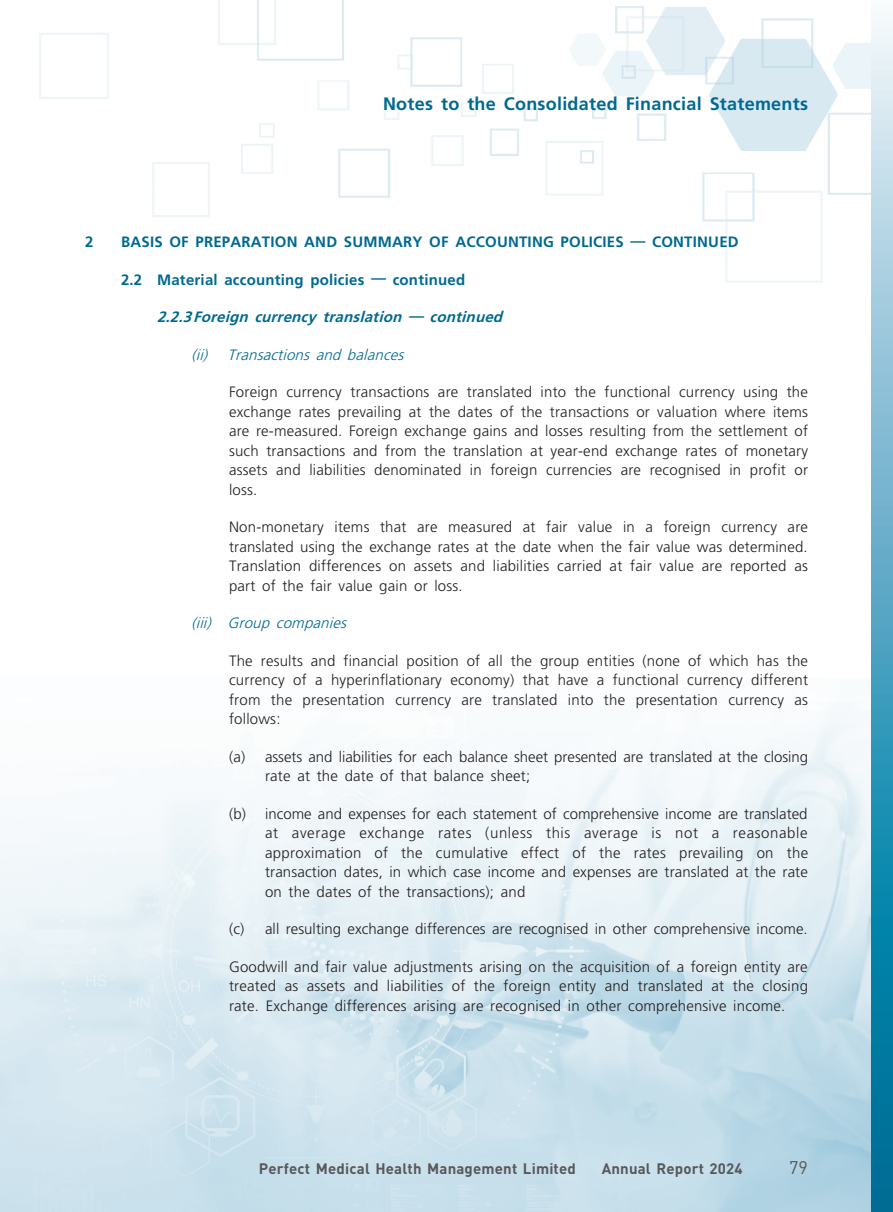
<style>
.page{position:relative;width:893px;height:1212px;background:#fff}
.page>*{position:absolute;margin:0;border:0;box-sizing:border-box;transform-origin:0 0}
.t1{font:700 18px "Frutiger LT Std";letter-spacing:.015em;color:#006991}
.t2{font:18px "DIN";color:#57585a}
._01_Body_Text{font:300 15px/19.5px "Frutiger LT Std";letter-spacing:.015em;color:#231f20;text-align:justify}
._01_Body_Text-2{font:300 15px/19.5px "Frutiger LT Std";letter-spacing:-.005em;color:#231f20}
._03_H1{font:700 15px "Frutiger LT Std";letter-spacing:.015em;color:#006991}
.t3{font:700 15px "DIN Pro";letter-spacing:.01em;color:#57585a}
._06_______H4{font:italic 300 15px "Frutiger LT Std";color:#006991}
._05_____H3{font:italic 700 15px "Frutiger LT Std";color:#006991}
._04___H2{font:700 15px "Frutiger LT Std";letter-spacing:.015em;color:#006991}
</style>
<div class="page">
<img style="left:0;top:0;width:872px;height:1212px">
<svg style="left:872px;top:21px;width:21px;height:1191px;background:#5ba9c4"></svg>
<p class="t1" style="left:383px;top:93px;width:426px">Notes to the Consolidated Financial Statements</p>
<p class="_03_H1" style="left:85px;top:233px;width:10px">2</p>
<p class="_03_H1" style="left:121px;top:233px;width:619px">BASIS OF PREPARATION AND SUMMARY OF ACCOUNTING POLICIES — CONTINUED</p>
<p class="_04___H2" style="left:121px;top:271px;width:346px">2.2 Material accounting policies — continued</p>
<p class="_05_____H3" style="left:157px;top:308px;width:351px">2.2.3 Foreign currency translation — continued</p>
<p class="_06_______H4" style="left:191px;top:346px;width:218px">(ii) Transactions and balances</p>
<p class="_01_Body_Text" style="left:229px;top:383px;width:581px">Foreign currency transactions are translated into the functional currency using the exchange rates prevailing at the dates of the transactions or valuation where items are re-measured. Foreign exchange gains and losses resulting from the settlement of such transactions and from the translation at year-end exchange rates of monetary assets and liabilities denominated in foreign currencies are recognised in profit or loss.</p>
<p class="_01_Body_Text" style="left:229px;top:518px;width:580px">Non-monetary items that are measured at fair value in a foreign currency are translated using the exchange rates at the date when the fair value was determined.<br>Translation differences on assets and liabilities carried at fair value are reported as part of the fair value gain or loss.</p>
<p class="_06_______H4" style="left:191px;top:615px;width:161px">(iii) Group companies</p>
<p class="_01_Body_Text" style="left:229px;top:651px;width:580px">The results and financial position of all the group entities (none of which has the currency of a hyperinflationary economy) that have a functional currency different from the presentation currency are translated into the presentation currency as follows:</p>
<p class="_01_Body_Text-2" style="left:265px;top:747px;width:544px;text-indent:-36px">(a) assets and liabilities for each balance sheet presented are translated at the closing rate at the date of that balance sheet;</p>
<p class="_01_Body_Text" style="left:265px;top:804px;width:545px;text-indent:-36px">(b) income and expenses for each statement of comprehensive income are translated at average exchange rates (unless this average is not a reasonable approximation of the cumulative effect of the rates prevailing on the transaction dates, in which case income and expenses are translated at the rate on the dates of the transactions); and</p>
<p class="_01_Body_Text" style="left:229px;top:920px;width:580px">(c) all resulting exchange differences are recognised in other comprehensive income.</p>
<p class="_01_Body_Text" style="left:229px;top:957px;width:580px">Goodwill and fair value adjustments arising on the acquisition of a foreign entity are treated as assets and liabilities of the foreign entity and translated at the closing rate. Exchange differences arising are recognised in other comprehensive income.</p>
<p class="t3" style="left:259px;top:1158px;width:319px">Perfect Medical Health Management Limited</p>
<p class="t3" style="left:602px;top:1158px;width:142px">Annual Report 2024</p>
<p class="t2" style="left:789px;top:1156px;width:20px">79</p>
</div>
